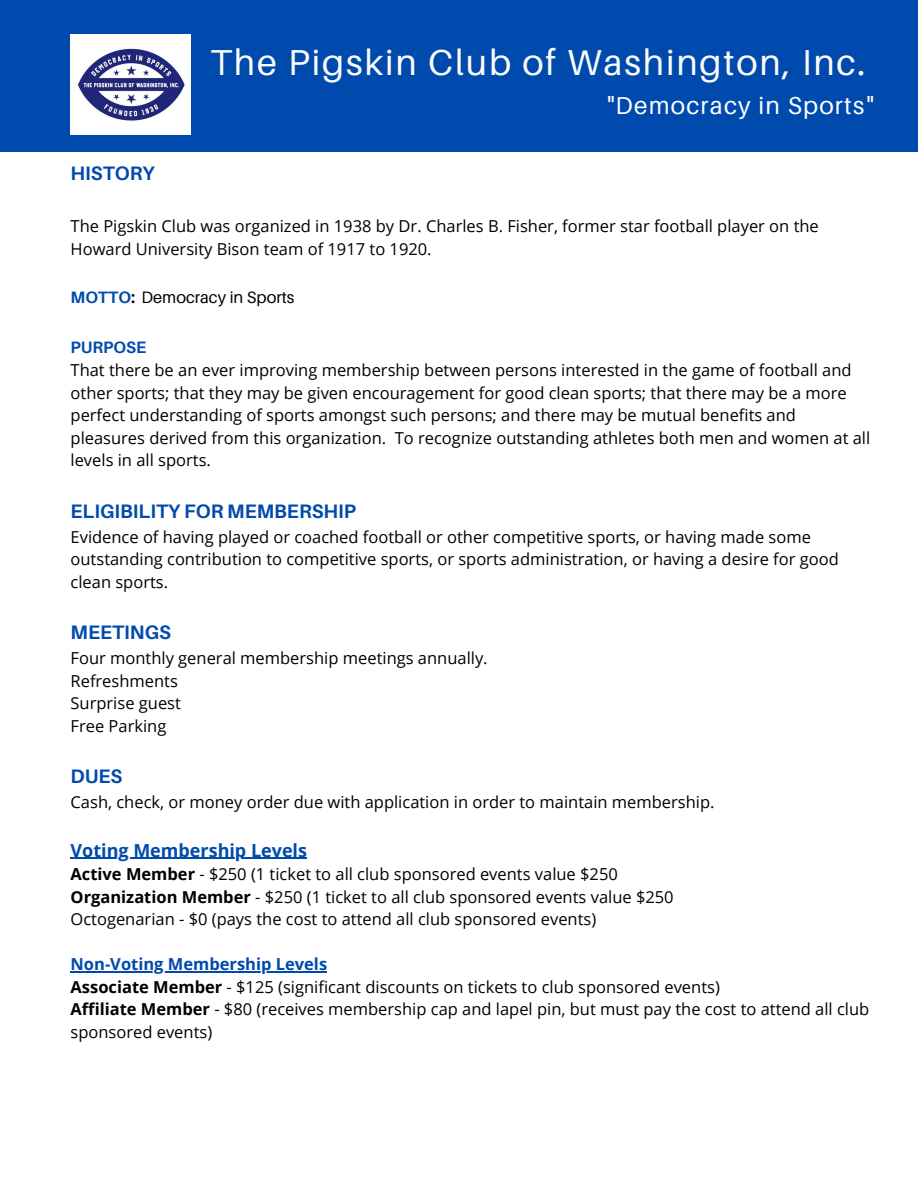
<style>
.page{position:relative;width:918px;height:1188px;background:#fff}
.page>*{position:absolute;margin:0;border:0;box-sizing:border-box;transform-origin:0 0}
.t1{font:36.15px "Aileron";letter-spacing:.05em;color:#fcfcfc}
.t2{font:24.45px "Aileron";letter-spacing:.05em;color:#fff}
.t3{font:700 19.5px "Aileron";color:#004aad}
.t4{font:700 18px "Open Sans";color:#004aad}
.t5{font:16.5px/22.5px "Open Sans";color:#000}
.t6{font:16.5px "Aileron";color:#000}
.t7{font:700 16.5px "Aileron";color:#004aad}
.s1{font-weight:700;color:#004aad}
.s2{font-weight:700}
</style>
<div class="page">
<div style="left:0;top:0;width:918px;height:151px;background:#004aad"></div>
<img style="left:71px;top:34px;width:120px;height:100px">
<hr style="left:71px;top:858px;width:236px;height:1px;background:#004aad">
<hr style="left:71px;top:971px;width:256px;height:1px;background:#004aad">
<h1 class="t1" style="left:210px;top:40px;width:657px">The Pigskin Club of Washington, Inc.</h1>
<h2 class="t2" style="left:606px;top:90px;width:269px">"Democracy in Sports"</h2>
<p class="t3" style="left:71px;top:162px;width:86px">HISTORY</p>
<p class="t5" style="left:71px;top:215px;width:750px">The Pigskin Club was organized in 1938 by Dr. Charles B. Fisher, former star football player on the<br>Howard University Bison team of 1917 to 1920.</p>
<p class="t6" style="left:71px;top:287px;width:225px"><span class="s1">MOTTO</span><span class="s2">:</span> Democracy in Sports</p>
<p class="t7" style="left:71px;top:337px;width:77px">PURPOSE</p>
<p class="t5" style="left:71px;top:359px;width:801px">That there be an ever improving membership between persons interested in the game of football and other sports; that they may be given encouragement for good clean sports; that there may be a more perfect understanding of sports amongst such persons; and there may be mutual benefits and pleasures derived from this organization. To recognize outstanding athletes both men and women at all levels in all sports.</p>
<p class="t3" style="left:71px;top:499px;width:287px">ELIGIBILITY FOR MEMBERSHIP</p>
<p class="t5" style="left:71px;top:525px;width:770px">Evidence of having played or coached football or other competitive sports, or having made some outstanding contribution to competitive sports, or sports administration, or having a desire for good clean sports.</p>
<p class="t3" style="left:71px;top:621px;width:102px">MEETINGS</p>
<p class="t5" style="left:71px;top:647px;width:419px">Four monthly general membership meetings annually.<br>Refreshments<br>Surprise guest<br>Free Parking</p>
<p class="t3" style="left:71px;top:765px;width:53px">DUES</p>
<p class="t5" style="left:71px;top:791px;width:646px">Cash, check, or money order due with application in order to maintain membership.</p>
<p class="t4" style="left:71px;top:837px;width:238px">Voting Membership Levels</p>
<p class="t5" style="left:71px;top:863px;width:605px"><span class="s2">Active Member</span> - $250 (1 ticket to all club sponsored events value $250<br><span class="s2">Organization Member</span> - $250 (1 ticket to all club sponsored events value $250<br>Octogenarian - $0 (pays the cost to attend all club sponsored events)</p>
<p class="t5" style="left:71px;top:953px;width:800px"><span class="s1">Non-Voting Membership Levels<br></span><span class="s2">Associate Member</span> - $125 (significant discounts on tickets to club sponsored events)<br><span class="s2">Affiliate Member</span> - $80 (receives membership cap and lapel pin, but must pay the cost to attend all club sponsored events)</p>
</div>
